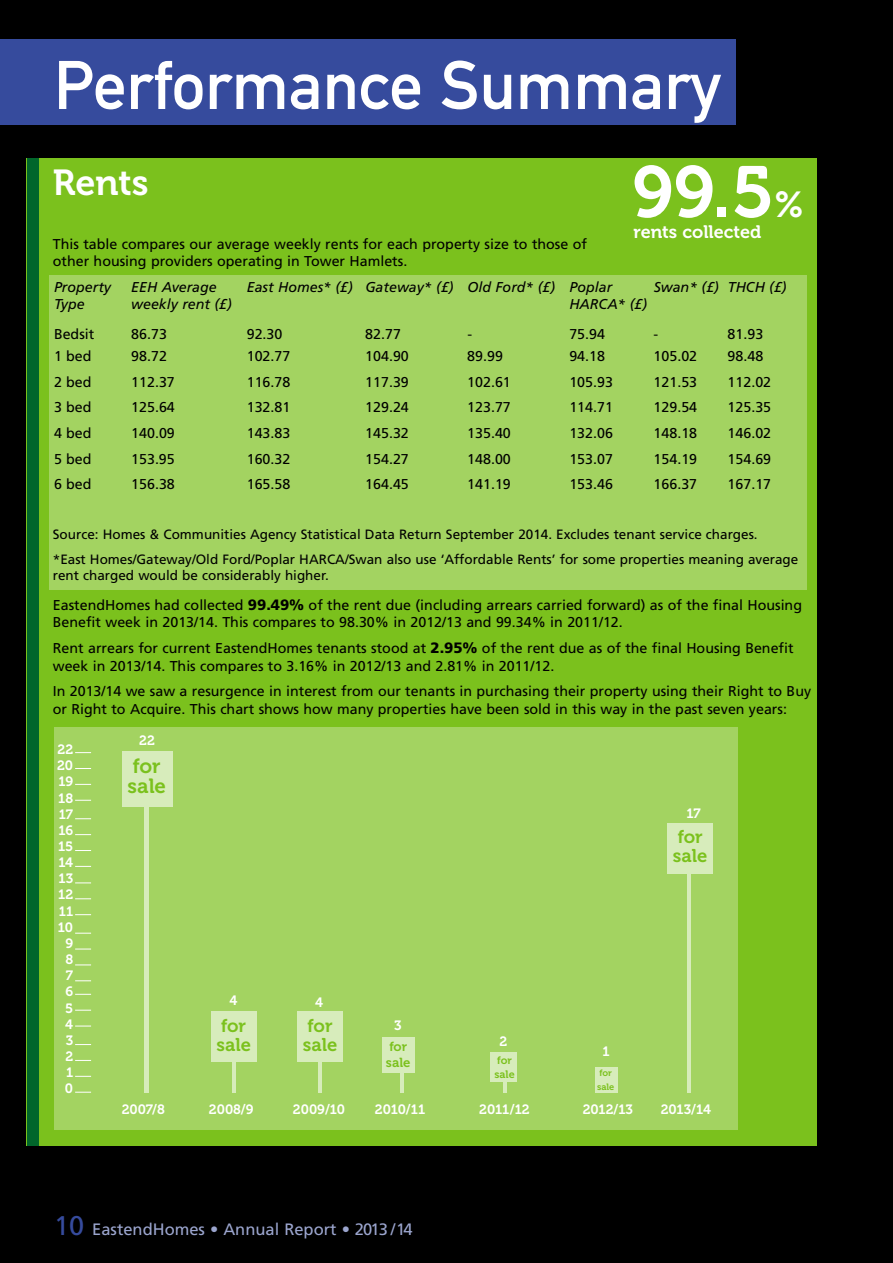
<style>
.page{position:relative;width:893px;height:1263px;background:#000}
.page>*{position:absolute;margin:0;border:0;box-sizing:border-box;transform-origin:0 0}
.t1{font:72px "Museo 700";color:#fff}
.t2{font:67.5px "DIN Mittelschrift LT";color:#fff}
.t3{font:36px "Museo 700";color:#fff}
.t4{font:20.55px/20.1px "Museo 700";color:#7bc11d}
.t5{font:18.45px/18.9px "Museo 700";color:#7bc11d}
.t6{font:18px "Museo 700";color:#fff}
.t7{font:16.5px "Frutiger LT";color:#9ba5ce}
.t8{font:14.25px/17.1px "Frutiger LT";color:#000}
.t9{font:italic 14.25px "Frutiger LT";color:#000}
.t10{font:13.5px/24.8px "Frutiger LT";color:#000}
.t11{font:13.5px/16.2px "Museo 700";letter-spacing:-.005em;color:#fff;text-align:right}
.t12{font:13.05px/15.9px "Museo 700";color:#7bc11d}
.t13{font:10.8px/14.7px "Museo 700";color:#7bc11d}
.t14{font:9.15px/13.6px "Museo 700";color:#7bc11d}
.s1{font-size:36px}
.s2{font-weight:900;font-size:15px}
.s3{font-size:27px;color:#364b9d}
</style>
<div class="page">
<div style="left:27px;top:158px;width:790px;height:988px;background:#7bc11d"></div>
<div style="left:27px;top:158px;width:12px;height:988px;background:#01662b"></div>
<div style="left:49px;top:275px;width:758px;height:314px;background:#a3d361"></div>
<div style="left:0;top:40px;width:735px;height:85px;background:#364b9d"></div>
<div style="left:54px;top:727px;width:684px;height:403px;background:#a3d361"></div>
<svg style="left:75px;top:752px;width:16px;height:1px"></svg>
<svg style="left:75px;top:768px;width:16px;height:1px"></svg>
<svg style="left:75px;top:784px;width:16px;height:1px"></svg>
<svg style="left:75px;top:800px;width:16px;height:1px"></svg>
<svg style="left:75px;top:818px;width:16px;height:1px"></svg>
<svg style="left:75px;top:834px;width:16px;height:1px"></svg>
<svg style="left:75px;top:850px;width:16px;height:1px"></svg>
<svg style="left:75px;top:866px;width:16px;height:1px"></svg>
<svg style="left:75px;top:882px;width:16px;height:1px"></svg>
<svg style="left:75px;top:898px;width:16px;height:1px"></svg>
<svg style="left:75px;top:914px;width:16px;height:1px"></svg>
<svg style="left:75px;top:933px;width:16px;height:1px"></svg>
<svg style="left:75px;top:949px;width:16px;height:1px"></svg>
<svg style="left:75px;top:964px;width:16px;height:1px"></svg>
<svg style="left:75px;top:980px;width:16px;height:1px"></svg>
<svg style="left:75px;top:994px;width:16px;height:1px"></svg>
<svg style="left:75px;top:1010px;width:16px;height:1px"></svg>
<svg style="left:75px;top:1026px;width:16px;height:1px"></svg>
<svg style="left:75px;top:1044px;width:16px;height:1px"></svg>
<svg style="left:75px;top:1060px;width:16px;height:1px"></svg>
<svg style="left:75px;top:1076px;width:16px;height:1px"></svg>
<svg style="left:75px;top:1092px;width:16px;height:1px"></svg>
<div style="left:122px;top:751px;width:50px;height:55px;background:#d7ecbb"></div>
<div style="left:144px;top:788px;width:5px;height:305px;background:#d7ecbb"></div>
<hr style="left:232px;top:1060px;width:4px;height:32px;background:#d7ecbb">
<div style="left:211px;top:1012px;width:45px;height:50px;background:#d7ecbb"></div>
<hr style="left:319px;top:1060px;width:3px;height:32px;background:#d7ecbb">
<hr style="left:400px;top:1060px;width:4px;height:32px;background:#d7ecbb">
<hr style="left:503px;top:1060px;width:4px;height:32px;background:#d7ecbb">
<hr style="left:687px;top:838px;width:4px;height:254px;background:#d7ecbb">
<div style="left:298px;top:1012px;width:45px;height:50px;background:#d7ecbb"></div>
<div style="left:382px;top:1037px;width:32px;height:36px;background:#d7ecbb"></div>
<div style="left:491px;top:1052px;width:26px;height:30px;background:#d7ecbb"></div>
<div style="left:595px;top:1067px;width:22px;height:25px;background:#d7ecbb"></div>
<div style="left:668px;top:823px;width:45px;height:50px;background:#d7ecbb"></div>
<h2 class="t2" style="left:54px;top:61px;width:668px">Performance Summary</h2>
<h3 class="t3" style="left:53px;top:169px;width:97px">Rents</h3>
<p class="t8" style="left:53px;top:236px;width:536px">This table compares our average weekly rents for each property size to those of other housing providers operating in Tower Hamlets.</p>
<h1 class="t1" style="left:632px;top:166px;width:173px">99.5<span class="s1">%</span></h1>
<p class="t6" style="left:634px;top:225px;width:129px">rents collected</p>
<p class="t9" style="left:54px;top:281px;width:59px">Property</p>
<p class="t9" style="left:131px;top:281px;width:87px">EEH Average</p>
<p class="t9" style="left:247px;top:281px;width:367px">East Homes* (£) Gateway* (£) Old Ford* (£) Poplar</p>
<p class="t9" style="left:654px;top:281px;width:134px">Swan* (£) THCH (£)</p>
<p class="t9" style="left:54px;top:299px;width:32px">Type</p>
<p class="t9" style="left:131px;top:299px;width:102px">weekly rent (£)</p>
<p class="t9" style="left:569px;top:299px;width:79px">HARCA* (£)</p>
<p class="t8" style="left:54px;top:327px;width:42px">Bedsit</p>
<p class="t8" style="left:131px;top:327px;width:37px">86.73</p>
<p class="t8" style="left:247px;top:327px;width:37px">92.30</p>
<p class="t8" style="left:365px;top:327px;width:37px">82.77</p>
<p class="t8" style="left:467px;top:327px;width:6px">-</p>
<p class="t8" style="left:569px;top:327px;width:37px">75.94</p>
<p class="t8" style="left:654px;top:327px;width:6px">-</p>
<p class="t8" style="left:728px;top:327px;width:37px">81.93</p>
<p class="t8" style="left:54px;top:349px;width:39px">1 bed</p>
<p class="t8" style="left:131px;top:349px;width:37px">98.72</p>
<p class="t8" style="left:247px;top:349px;width:45px">102.77</p>
<p class="t8" style="left:365px;top:349px;width:45px">104.90</p>
<p class="t8" style="left:467px;top:349px;width:37px">89.99</p>
<p class="t8" style="left:569px;top:349px;width:37px">94.18</p>
<p class="t8" style="left:654px;top:349px;width:45px">105.02</p>
<p class="t8" style="left:728px;top:349px;width:37px">98.48</p>
<p class="t8" style="left:54px;top:374px;width:39px">2 bed</p>
<p class="t8" style="left:131px;top:374px;width:45px">112.37</p>
<p class="t8" style="left:247px;top:374px;width:45px">116.78</p>
<p class="t8" style="left:365px;top:374px;width:45px">117.39</p>
<p class="t8" style="left:467px;top:374px;width:45px">102.61</p>
<p class="t8" style="left:569px;top:374px;width:45px">105.93</p>
<p class="t8" style="left:654px;top:374px;width:45px">121.53</p>
<p class="t8" style="left:728px;top:374px;width:45px">112.02</p>
<p class="t8" style="left:54px;top:400px;width:39px">3 bed</p>
<p class="t8" style="left:131px;top:400px;width:45px">125.64</p>
<p class="t8" style="left:247px;top:400px;width:45px">132.81</p>
<p class="t8" style="left:365px;top:400px;width:45px">129.24</p>
<p class="t8" style="left:467px;top:400px;width:45px">123.77</p>
<p class="t8" style="left:569px;top:400px;width:45px">114.71</p>
<p class="t8" style="left:654px;top:400px;width:45px">129.54</p>
<p class="t8" style="left:728px;top:400px;width:45px">125.35</p>
<p class="t8" style="left:54px;top:426px;width:39px">4 bed</p>
<p class="t8" style="left:131px;top:426px;width:45px">140.09</p>
<p class="t8" style="left:247px;top:426px;width:45px">143.83</p>
<p class="t8" style="left:365px;top:426px;width:45px">145.32</p>
<p class="t8" style="left:467px;top:426px;width:45px">135.40</p>
<p class="t8" style="left:569px;top:426px;width:45px">132.06</p>
<p class="t8" style="left:654px;top:426px;width:45px">148.18</p>
<p class="t8" style="left:728px;top:426px;width:45px">146.02</p>
<p class="t8" style="left:54px;top:451px;width:39px">5 bed</p>
<p class="t8" style="left:131px;top:451px;width:45px">153.95</p>
<p class="t8" style="left:247px;top:451px;width:45px">160.32</p>
<p class="t8" style="left:365px;top:451px;width:45px">154.27</p>
<p class="t8" style="left:467px;top:451px;width:45px">148.00</p>
<p class="t8" style="left:569px;top:451px;width:45px">153.07</p>
<p class="t8" style="left:654px;top:451px;width:45px">154.19</p>
<p class="t8" style="left:728px;top:451px;width:45px">154.69</p>
<p class="t8" style="left:54px;top:477px;width:39px">6 bed</p>
<p class="t8" style="left:131px;top:477px;width:45px">156.38</p>
<p class="t8" style="left:247px;top:477px;width:45px">165.58</p>
<p class="t8" style="left:365px;top:477px;width:45px">164.45</p>
<p class="t8" style="left:467px;top:477px;width:45px">141.19</p>
<p class="t8" style="left:569px;top:477px;width:45px">153.46</p>
<p class="t8" style="left:654px;top:477px;width:45px">166.37</p>
<p class="t8" style="left:728px;top:477px;width:45px">167.17</p>
<p class="t10" style="left:53px;top:523px;width:747px">Source: Homes &amp; Communities Agency Statistical Data Return September 2014. Excludes tenant service charges.<br>*East Homes/Gateway/Old Ford/Poplar HARCA/Swan also use ‘Affordable Rents’ for some properties meaning average</p>
<p class="t10" style="left:53px;top:564px;width:277px">rent charged would be considerably higher.</p>
<p class="t8" style="left:53px;top:597px;width:751px">EastendHomes had collected <span class="s2">99.49%</span> of the rent due (including arrears carried forward) as of the final Housing<br>Benefit week in 2013/14. This compares to 98.30% in 2012/13 and 99.34% in 2011/12.</p>
<p class="t8" style="left:53px;top:641px;width:742px">Rent arrears for current EastendHomes tenants stood at <span class="s2">2.95%</span> of the rent due as of the final Housing Benefit week in 2013/14. This compares to 3.16% in 2012/13 and 2.81% in 2011/12.</p>
<p class="t8" style="left:53px;top:684px;width:760px">In 2013/14 we saw a resurgence in interest from our tenants in purchasing their property using their Right to Buy or Right to Acquire. This chart shows how many properties have been sold in this way in the past seven years:</p>
<p class="t11" style="left:57px;top:742px;width:18px">22<br>20<br>19<br>18<br>17<br>16<br>15<br>14<br>13<br>12<br>11<br>10<br>9<br>8<br>7<br>6<br>5<br>4<br>3<br>2<br>1<br>0</p>
<p class="t11" style="left:139px;top:734px;width:17px">22</p>
<h3 class="t4" style="left:128px;top:758px;width:40px">for sale</h3>
<p class="t11" style="left:229px;top:993px;width:9px">4</p>
<p class="t11" style="left:315px;top:995px;width:9px">4</p>
<p class="t5" style="left:216px;top:1018px;width:36px">for sale</p>
<p class="t5" style="left:303px;top:1018px;width:36px">for sale</p>
<p class="t11" style="left:394px;top:1019px;width:9px">3</p>
<p class="t12" style="left:386px;top:1040px;width:26px">for sale</p>
<p class="t11" style="left:499px;top:1034px;width:9px">2</p>
<p class="t13" style="left:494px;top:1054px;width:22px">for sale</p>
<p class="t11" style="left:686px;top:806px;width:16px">17</p>
<p class="t5" style="left:673px;top:829px;width:36px">for sale</p>
<p class="t11" style="left:603px;top:1045px;width:9px">1</p>
<p class="t14" style="left:597px;top:1067px;width:19px">for sale</p>
<p class="t11" style="left:122px;top:1102px;width:45px">2007/8</p>
<p class="t11" style="left:209px;top:1102px;width:46px">2008/9</p>
<p class="t11" style="left:293px;top:1102px;width:54px">2009/10</p>
<p class="t11" style="left:375px;top:1102px;width:52px">2010/11</p>
<p class="t11" style="left:479px;top:1102px;width:52px">2011/12</p>
<p class="t11" style="left:583px;top:1102px;width:52px">2012/13</p>
<p class="t11" style="left:661px;top:1102px;width:52px">2013/14</p>
<p class="t7" style="left:54px;top:1223px;width:360px"><span class="s3">10</span> EastendHomes • Annual Report • 2013 /14</p>
</div>
